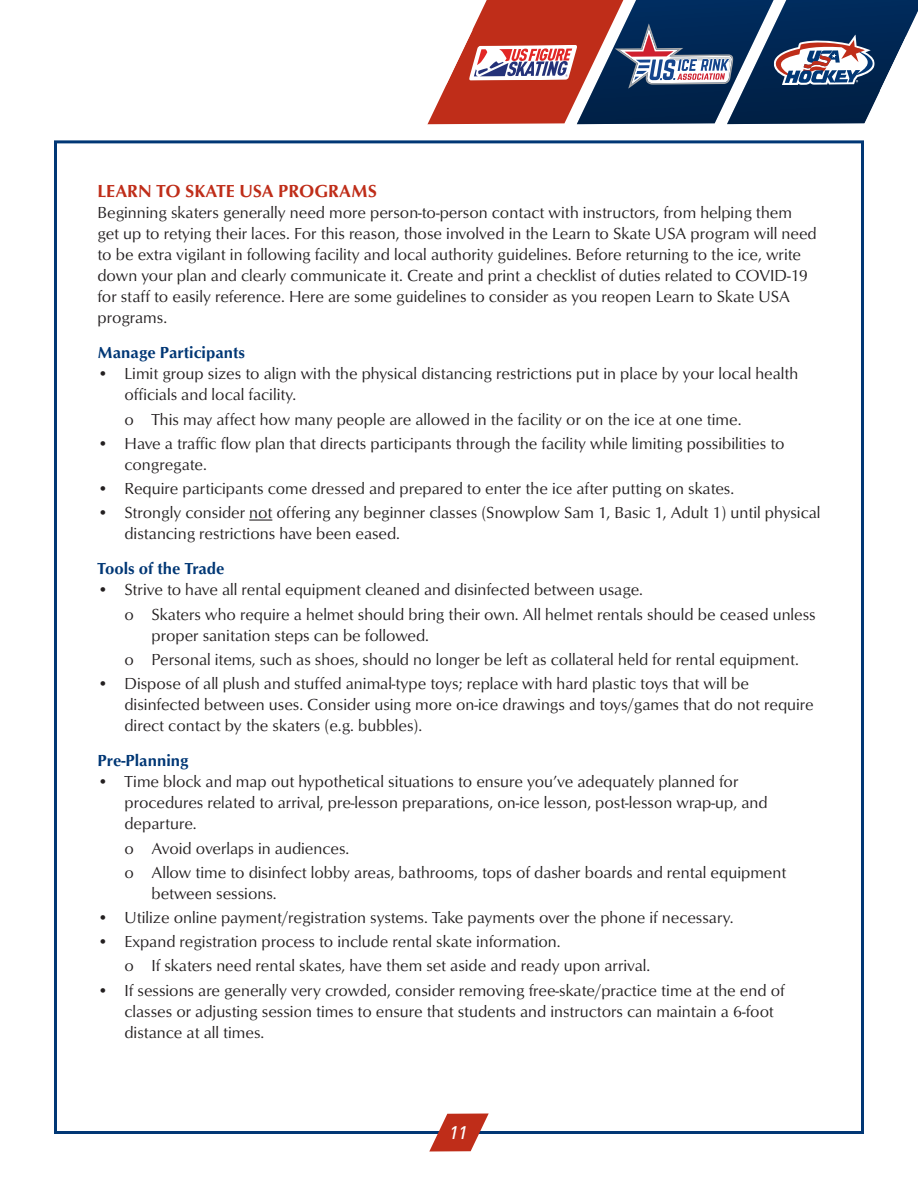
<style>
.page{position:relative;width:918px;height:1188px;background:#fff}
.page>*{position:absolute;margin:0;border:0;box-sizing:border-box;transform-origin:0 0}
.t1{font:700 18px "Opus";color:#bf2d19}
.t2{font:italic 500 18px "DIN";color:#fff}
.t3{font:16.5px/21px "Opus";color:#231f20}
.t4{font:700 16.5px "Opus";color:#013775}
</style>
<div class="page">
<svg style="left:427px;top:0;width:491px;height:125px"></svg>
<hr style="left:249px;top:519px;width:23px;height:2px;background:#231f20">
<svg style="left:429px;top:1113px;width:60px;height:39px"></svg>
<p class="t1" style="left:98px;top:181px;width:281px">LEARN TO SKATE USA PROGRAMS</p>
<p class="t3" style="left:98px;top:202px;width:721px">Beginning skaters generally need more person-to-person contact with instructors, from helping them get up to retying their laces. For this reason, those involved in the Learn to Skate USA program will need to be extra vigilant in following facility and local authority guidelines. Before returning to the ice, write down your plan and clearly communicate it. Create and print a checklist of duties related to COVID-19 for staff to easily reference. Here are some guidelines to consider as you reopen Learn to Skate USA programs.</p>
<p class="t4" style="left:98px;top:343px;width:149px">Manage Participants</p>
<p class="t3" style="left:124px;top:363px;width:675px;text-indent:-27px">• Limit group sizes to align with the physical distancing restrictions put in place by your local health officials and local facility.</p>
<p class="t3" style="left:124px;top:409px;width:619px">o This may affect how many people are allowed in the facility or on the ice at one time.</p>
<p class="t3" style="left:124px;top:433px;width:662px;text-indent:-27px">• Have a traffic flow plan that directs participants through the facility while limiting possibilities to congregate.</p>
<p class="t3" style="left:98px;top:478px;width:638px">• Require participants come dressed and prepared to enter the ice after putting on skates.</p>
<p class="t3" style="left:124px;top:502px;width:698px;text-indent:-27px">• Strongly consider not offering any beginner classes (Snowplow Sam 1, Basic 1, Adult 1) until physical distancing restrictions have been eased.</p>
<p class="t4" style="left:97px;top:559px;width:129px">Tools of the Trade</p>
<p class="t3" style="left:124px;top:578px;width:693px;line-height:24.3px;text-indent:-27px">• Strive to have all rental equipment cleaned and disinfected between usage.<br>o Skaters who require a helmet should bring their own. All helmet rentals should be ceased unless</p>
<p class="t3" style="left:124px;top:623px;width:676px;line-height:24.3px;text-indent:27px">proper sanitation steps can be followed.<br>o Personal items, such as shoes, should no longer be left as collateral held for rental equipment.</p>
<p class="t3" style="left:124px;top:673px;width:691px;text-indent:-27px">• Dispose of all plush and stuffed animal-type toys; replace with hard plastic toys that will be disinfected between uses. Consider using more on-ice drawings and toys/games that do not require direct contact by the skaters (e.g. bubbles).</p>
<p class="t4" style="left:97px;top:751px;width:93px">Pre-Planning</p>
<p class="t3" style="left:124px;top:771px;width:645px;text-indent:-27px">• Time block and map out hypothetical situations to ensure you’ve adequately planned for procedures related to arrival, pre-lesson preparations, on-ice lesson, post-lesson wrap-up, and departure.</p>
<p class="t3" style="left:124px;top:836px;width:663px;line-height:24.3px">o Avoid overlaps in audiences.<br>o Allow time to disinfect lobby areas, bathrooms, tops of dasher boards and rental equipment</p>
<p class="t3" style="left:151px;top:883px;width:127px">between sessions.</p>
<p class="t3" style="left:97px;top:907px;width:638px">• Utilize online payment/registration systems. Take payments over the phone if necessary.</p>
<p class="t3" style="left:124px;top:930px;width:527px;line-height:24.3px;text-indent:-27px">• Expand registration process to include rental skate information.<br>o If skaters need rental skates, have them set aside and ready upon arrival.</p>
<p class="t3" style="left:124px;top:980px;width:662px;text-indent:-27px">• If sessions are generally very crowded, consider removing free-skate/practice time at the end of classes or adjusting session times to ensure that students and instructors can maintain a 6-foot distance at all times.</p>
<p class="t2" style="left:449px;top:1121px;width:20px">11</p>
</div>
